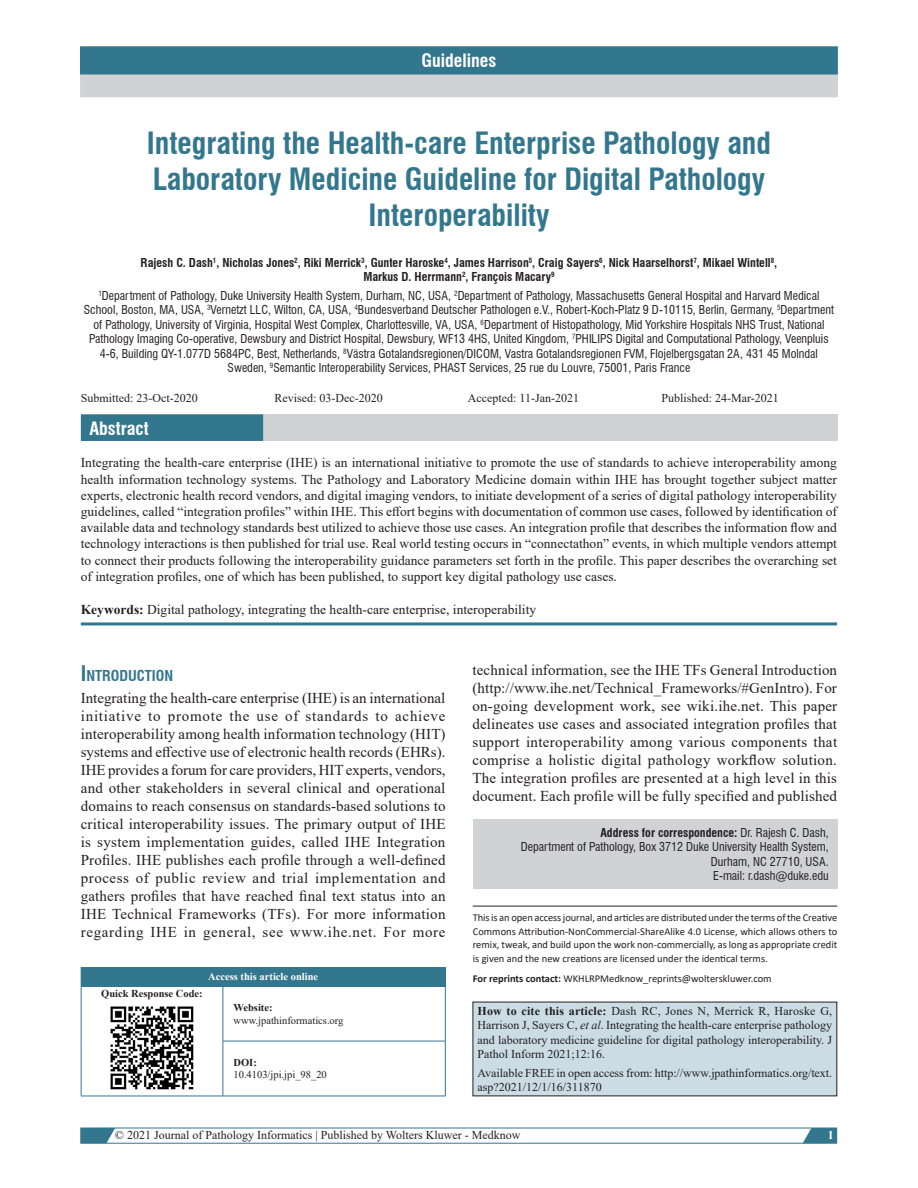
<style>
.page{position:relative;width:918px;height:1188px;background:#fff}
.page>*{position:absolute;margin:0;border:0;box-sizing:border-box;transform-origin:0 0}
.AT{font:700 condensed 30px/36px "Swiss 721 BT";color:#33778f;text-align:center}
.AH{font:700 condensed 18px "Swiss 721 BT";color:#fff}
.ABSH{font:700 condensed 18px "Swiss 721 BT";color:#fff}
.TX{font:15px/18px "Times New Roman";letter-spacing:.015em;color:#231f20;text-align:justify}
.t1{font:700 condensed 14.7px "Swiss 721 BT";color:#33778f}
.ABS{font:13.5px/16.2px "Times New Roman";color:#231f20;text-align:justify}
.KWD{font:13.5px "Times New Roman";color:#231f20}
.AFF{font:condensed 12px/14.4px "Swiss 721 BT";color:#231f20;text-align:center}
.HTC{font:12px/14.4px "Times New Roman";color:#231f20;text-align:justify}
.AU{font:700 condensed 12px/14.4px "Swiss 721 BT";color:#231f20;text-align:center}
.ADD{font:condensed 12px/14.4px "Swiss 721 BT";color:#231f20;text-align:right}
.HIS{font:12px "Times New Roman";color:#231f20}
.t2{font:700 12px "Times New Roman";color:#fff}
.OS{font:10.5px/13.5px "Calibri";color:#231f20;text-align:justify}
.Website{font:10.5px/12.6px "Times New Roman";color:#231f20}
.ATAO{font:700 10.5px "Times New Roman";color:#fff}
.QRC{font:700 10.5px "Times New Roman";color:#231f20}
.s1{font-weight:700}
.s2{font-size:21px}
.s3{font-style:italic}
</style>
<div class="page">
<svg style="left:80px;top:1128px;width:758px;height:16px"></svg>
<div style="left:80px;top:46px;width:758px;height:51px;background:#d1d2d4"></div>
<div style="left:81px;top:47px;width:756px;height:27px;background:#33778f"></div>
<div style="left:80px;top:46px;width:758px;height:29px;border:2px solid #33778f"></div>
<div style="left:81px;top:414px;width:756px;height:27px;background:#d1d2d4"></div>
<div style="left:81px;top:414px;width:182px;height:27px;background:#33778f"></div>
<hr style="left:81px;top:622px;width:756px;height:3px;background:#33778f">
<div style="left:473px;top:819px;width:364px;height:70px;background:#d1d2d4"></div>
<div style="left:81px;top:967px;width:364px;height:19px;background:#33778f"></div>
<svg style="left:445px;top:967px;width:1px;height:19px"></svg>
<hr style="left:81px;top:986px;width:1px;height:55px;background:#33778f">
<hr style="left:81px;top:1041px;width:1px;height:55px;background:#33778f">
<hr style="left:81px;top:986px;width:142px;height:1px;background:#33778f">
<hr style="left:223px;top:986px;width:1px;height:55px;background:#33778f">
<hr style="left:223px;top:986px;width:223px;height:1px;background:#33778f">
<hr style="left:445px;top:986px;width:1px;height:55px;background:#33778f">
<hr style="left:81px;top:1096px;width:142px;height:1px;background:#33778f">
<hr style="left:223px;top:1041px;width:1px;height:55px;background:#33778f">
<hr style="left:223px;top:1041px;width:223px;height:1px;background:#33778f">
<hr style="left:445px;top:1041px;width:1px;height:55px;background:#33778f">
<hr style="left:223px;top:1096px;width:223px;height:1px;background:#33778f">
<img style="left:110px;top:1006px;width:84px;height:84px">
<hr style="left:473px;top:906px;width:364px;height:1px;background:#231f20">
<div style="left:473px;top:1002px;width:364px;height:94px;background:#cbdce5"></div>
<p class="AH" style="left:422px;top:50px;width:76px">Guidelines</p>
<p class="AT" style="left:147px;top:125px;width:626px">Integrating the Health‑care Enterprise Pathology and<br>Laboratory Medicine Guideline for Digital Pathology<br>Interoperability</p>
<p class="AU" style="left:141px;top:255px;width:638px">Rajesh C. Dash<sup>1</sup>, Nicholas Jones<sup>2</sup>, Riki Merrick<sup>3</sup>, Gunter Haroske<sup>4</sup>, James Harrison<sup>5</sup>, Craig Sayers<sup>6</sup>, Nick Haarselhorst<sup>7</sup>, Mikael Wintell<sup>8</sup>,<br>Markus D. Herrmann<sup>2</sup>, François Macary<sup>9</sup></p>
<p class="AFF" style="left:84px;top:289px;width:752px"><sup>1</sup>Department of Pathology, Duke University Health System, Durham, NC, USA, <sup>2</sup>Department of Pathology, Massachusetts General Hospital and Harvard Medical School, Boston, MA, USA, <sup>3</sup>Vernetzt LLC, Wilton, CA, USA, <sup>4</sup>Bundesverband Deutscher Pathologen e.V., Robert‑Koch‑Platz 9 D‑10115, Berlin, Germany, <sup>5</sup>Department of Pathology, University of Virginia, Hospital West Complex, Charlottesville, VA, USA, <sup>6</sup>Department of Histopathology, Mid Yorkshire Hospitals NHS Trust, National Pathology Imaging Co‑operative, Dewsbury and District Hospital, Dewsbury, WF13 4HS, United Kingdom, <sup>7</sup>PHILIPS Digital and Computational Pathology, Veenpluis 4‑6, Building QY‑1.077D 5684PC, Best, Netherlands, <sup>8</sup>Västra Gotalandsregionen/DICOM, Vastra Gotalandsregionen FVM, Flojelbergsgatan 2A, 431 45 Molndal Sweden, <sup>9</sup>Semantic Interoperability Services, PHAST Services, 25 rue du Louvre, 75001, Paris France</p>
<p class="HIS" style="left:81px;top:389px;width:119px">Submitted: 23‑Oct‑2020</p>
<p class="HIS" style="left:274px;top:389px;width:110px">Revised: 03‑Dec‑2020</p>
<p class="HIS" style="left:468px;top:389px;width:113px">Accepted: 11‑Jan‑2021</p>
<p class="HIS" style="left:662px;top:389px;width:119px">Published: 24‑Mar‑2021</p>
<p class="ABSH" style="left:89px;top:417px;width:61px">Abstract</p>
<p class="ABS" style="left:81px;top:454px;width:758px">Integrating the health‑care enterprise (IHE) is an international initiative to promote the use of standards to achieve interoperability among health information technology systems. The Pathology and Laboratory Medicine domain within IHE has brought together subject matter experts, electronic health record vendors, and digital imaging vendors, to initiate development of a series of digital pathology interoperability guidelines, called “integration profiles” within IHE. This effort begins with documentation of common use cases, followed by identification of available data and technology standards best utilized to achieve those use cases. An integration profile that describes the information flow and technology interactions is then published for trial use. Real world testing occurs in “connectathon” events, in which multiple vendors attempt to connect their products following the interoperability guidance parameters set forth in the profile. This paper describes the overarching set of integration profiles, one of which has been published, to support key digital pathology use cases.</p>
<p class="KWD" style="left:81px;top:600px;width:457px"><span class="s1">Keywords:</span> Digital pathology, integrating the health‑care enterprise, interoperability</p>
<h1 class="t1" style="left:81px;top:667px;width:94px"><span class="s2">I</span>NTRODUCTION</h1>
<p class="TX" style="left:81px;top:689px;width:366px">Integrating the health‑care enterprise (IHE) is an international initiative to promote the use of standards to achieve interoperability among health information technology (HIT) systems and effective use of electronic health records (EHRs).<br>IHE provides a forum for care providers, HIT experts, vendors, and other stakeholders in several clinical and operational domains to reach consensus on standards‑based solutions to critical interoperability issues. The primary output of IHE is system implementation guides, called IHE Integration Profiles. IHE publishes each profile through a well‑defined process of public review and trial implementation and gathers profiles that have reached final text status into an IHE Technical Frameworks (TFs). For more information regarding IHE in general, see www.ihe.net. For more</p>
<p class="ATAO" style="left:208px;top:969px;width:111px">Access this article online</p>
<p class="QRC" style="left:101px;top:986px;width:103px">Quick Response Code:</p>
<p class="Website" style="left:234px;top:1001px;width:111px"><span class="s1">Website: </span>www.jpathinformatics.org</p>
<p class="Website" style="left:234px;top:1056px;width:95px"><span class="s1">DOI:<br></span>10.4103/jpi.jpi_98_20</p>
<p class="TX" style="left:472px;top:661px;width:366px">technical information, see the IHE TFs General Introduction (http://www.ihe.net/Technical_Frameworks/#GenIntro). For on‑going development work, see wiki.ihe.net. This paper delineates use cases and associated integration profiles that support interoperability among various components that comprise a holistic digital pathology workflow solution.<br>The integration profiles are presented at a high level in this document. Each profile will be fully specified and published</p>
<p class="ADD" style="left:521px;top:825px;width:310px"><span class="s1">Address for correspondence:</span> Dr. Rajesh C. Dash,<br>Department of Pathology, Box 3712 Duke University Health System, Durham, NC 27710, USA.<br>E‑mail: r.dash@duke.edu</p>
<p class="OS" style="left:473px;top:911px;width:366px">This is an open access journal, and articles are distributed under the terms of the Creative Commons Attribution‑NonCommercial‑ShareAlike 4.0 License, which allows others to remix, tweak, and build upon the work non‑commercially, as long as appropriate credit is given and the new creations are licensed under the identical terms.</p>
<p class="OS" style="left:473px;top:972px;width:300px"><span class="s1">For reprints contact:</span> WKHLRPMedknow_reprints@wolterskluwer.com</p>
<p class="HTC" style="left:478px;top:1003px;width:356px"><span class="s1">How to cite this article:</span> Dash RC, Jones N, Merrick R, Haroske G, Harrison J, Sayers C, <span class="s3">et al</span>. Integrating the health-care enterprise pathology and laboratory medicine guideline for digital pathology interoperability. J Pathol Inform 2021;12:16.</p>
<p class="HTC" style="left:478px;top:1065px;width:356px">Available FREE in open access from: http://www.jpathinformatics.org/text. asp?2021/12/1/16/311870</p>
<p class="HTC" style="left:115px;top:1128px;width:407px">© 2021 Journal of Pathology Informatics | Published by Wolters Kluwer - Medknow</p>
<p class="t2" style="left:828px;top:1127px;width:7px">1</p>
</div>
